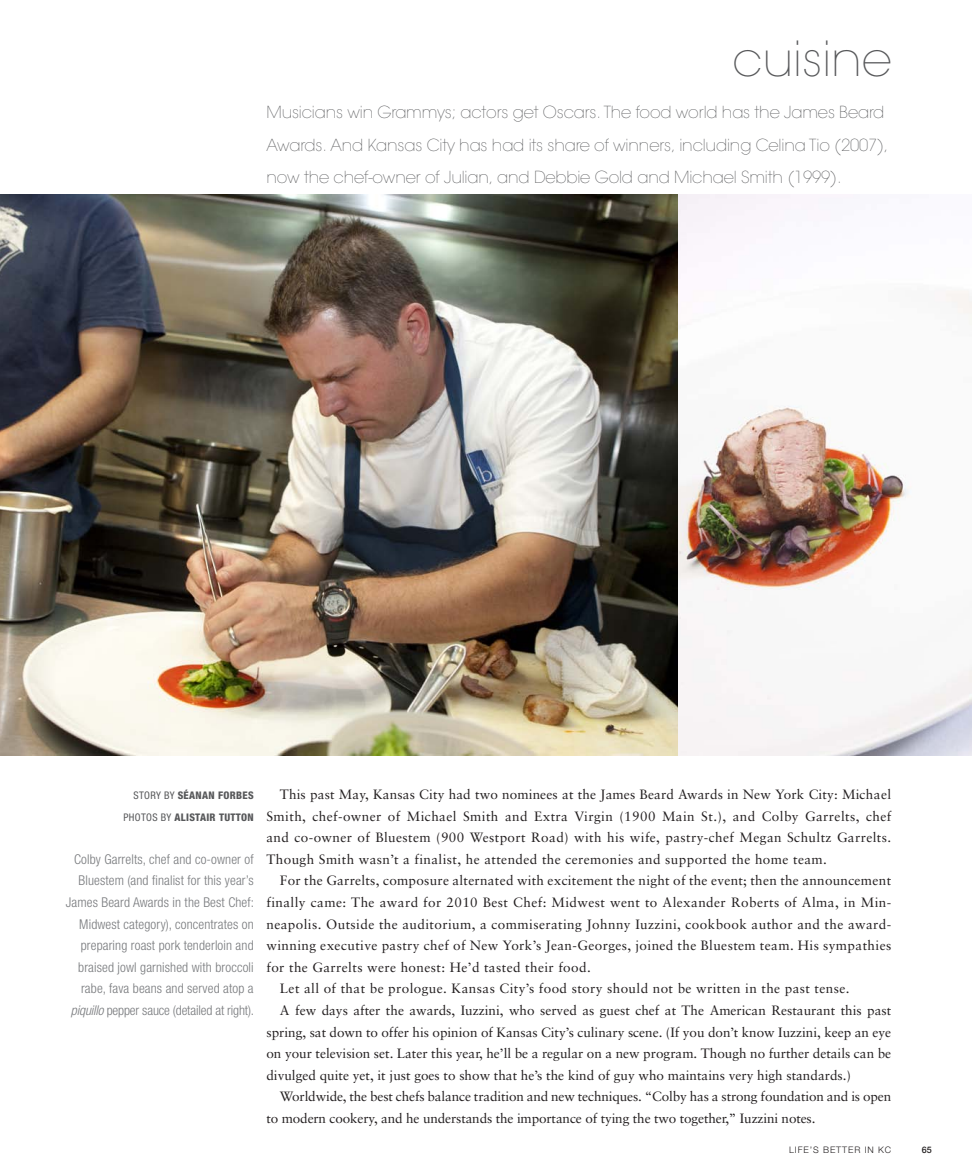
<style>
.page{position:relative;width:972px;height:1174px;background:#fff}
.page>*{position:absolute;margin:0;border:0;box-sizing:border-box;transform-origin:0 0}
.t1{font:200 48px "Avant Garde";color:#57585a}
.t2{font:200 16.5px/32.4px "Avant Garde";letter-spacing:-.01em;color:#57585a}
.t3{font:13.5px "Sabon";letter-spacing:.02em;color:#231f20}
.t4{font:13.5px "Sabon";color:#231f20}
.t5{font:300 condensed 13.5px/21.6px "Helvetica Neue";letter-spacing:.01em;color:#787a7d;text-align:right}
.t6{font:13.5px "Sabon";letter-spacing:-.01em;color:#231f20}
.t7{font:800 condensed 10.5px/21.6px "Helvetica Neue";letter-spacing:.03em;color:#57585a;text-align:right}
.t8{font:300 9px "Helvetica Neue";letter-spacing:.1em;color:#231f20}
.t9{font:500 9px "Helvetica Neue";color:#231f20}
.s1{font-weight:400}
.s2{font-style:italic}
</style>
<div class="page">
<img style="left:0;top:194px;width:971px;height:562px">
<p class="t1" style="left:732px;top:30px;width:161px">cuisine</p>
<p class="t2" style="left:266px;top:97px;width:623px">Musicians win Grammys; actors get Oscars. The food world has the James Beard<br>Awards. And Kansas City has had its share of winners, including Celina Tio (2007), now the chef-owner of Julian, and Debbie Gold and Michael Smith (1999).</p>
<p class="t7" style="left:123px;top:784px;width:132px"><span class="s1">STORY BY</span> SÉANAN FORBES<br><span class="s1">PHOTOS BY</span> ALISTAIR TUTTON</p>
<p class="t5" style="left:66px;top:848px;width:190px">Colby Garrelts, chef and co-owner of Bluestem (and finalist for this year’s James Beard Awards in the Best Chef:<br>Midwest category), concentrates on preparing roast pork tenderloin and braised jowl garnished with broccoli rabe, fava beans and served atop a <span class="s2">piquillo</span> pepper sauce (detailed at right).</p>
<p class="t3" style="left:280px;top:786px;width:612px">This past May, Kansas City had two nominees at the James Beard Awards in New York City: Michael</p>
<p class="t3" style="left:266px;top:808px;width:626px">Smith, chef-owner of Michael Smith and Extra Virgin (1900 Main St.), and Colby Garrelts, chef</p>
<p class="t3" style="left:266px;top:829px;width:626px">and co-owner of Bluestem (900 Westport Road) with his wife, pastry-chef Megan Schultz Garrelts.</p>
<p class="t3" style="left:266px;top:851px;width:562px">Though Smith wasn’t a finalist, he attended the ceremonies and supported the home team.</p>
<p class="t3" style="left:280px;top:872px;width:612px">For the Garrelts, composure alternated with excitement the night of the event; then the announcement</p>
<p class="t3" style="left:266px;top:894px;width:626px">finally came: The award for 2010 Best Chef: Midwest went to Alexander Roberts of Alma, in Min-</p>
<p class="t3" style="left:266px;top:916px;width:626px">neapolis. Outside the auditorium, a commiserating Johnny Iuzzini, cookbook author and the award-</p>
<p class="t3" style="left:266px;top:937px;width:626px">winning executive pastry chef of New York’s Jean-Georges, joined the Bluestem team. His sympathies</p>
<p class="t3" style="left:266px;top:959px;width:326px">for the Garrelts were honest: He’d tasted their food.</p>
<p class="t3" style="left:280px;top:980px;width:571px">Let all of that be prologue. Kansas City’s food story should not be written in the past tense.</p>
<p class="t4" style="left:280px;top:1002px;width:612px">A few days after the awards, Iuzzini, who served as guest chef at The American Restaurant this past</p>
<p class="t4" style="left:266px;top:1024px;width:626px">spring, sat down to offer his opinion of Kansas City’s culinary scene. (If you don’t know Iuzzini, keep an eye</p>
<p class="t4" style="left:266px;top:1045px;width:626px">on your television set. Later this year, he’ll be a regular on a new program. Though no further details can be</p>
<p class="t4" style="left:266px;top:1067px;width:586px">divulged quite yet, it just goes to show that he’s the kind of guy who maintains very high standards.)</p>
<p class="t6" style="left:280px;top:1088px;width:612px">Worldwide, the best chefs balance tradition and new techniques. “Colby has a strong foundation and is open</p>
<p class="t6" style="left:266px;top:1110px;width:550px">to modern cookery, and he understands the importance of tying the two together,” Iuzzini notes.</p>
<p class="t8" style="left:789px;top:1144px;width:104px">LIFE’S BETTER IN KC</p>
<p class="t9" style="left:921px;top:1144px;width:12px">65</p>
</div>
